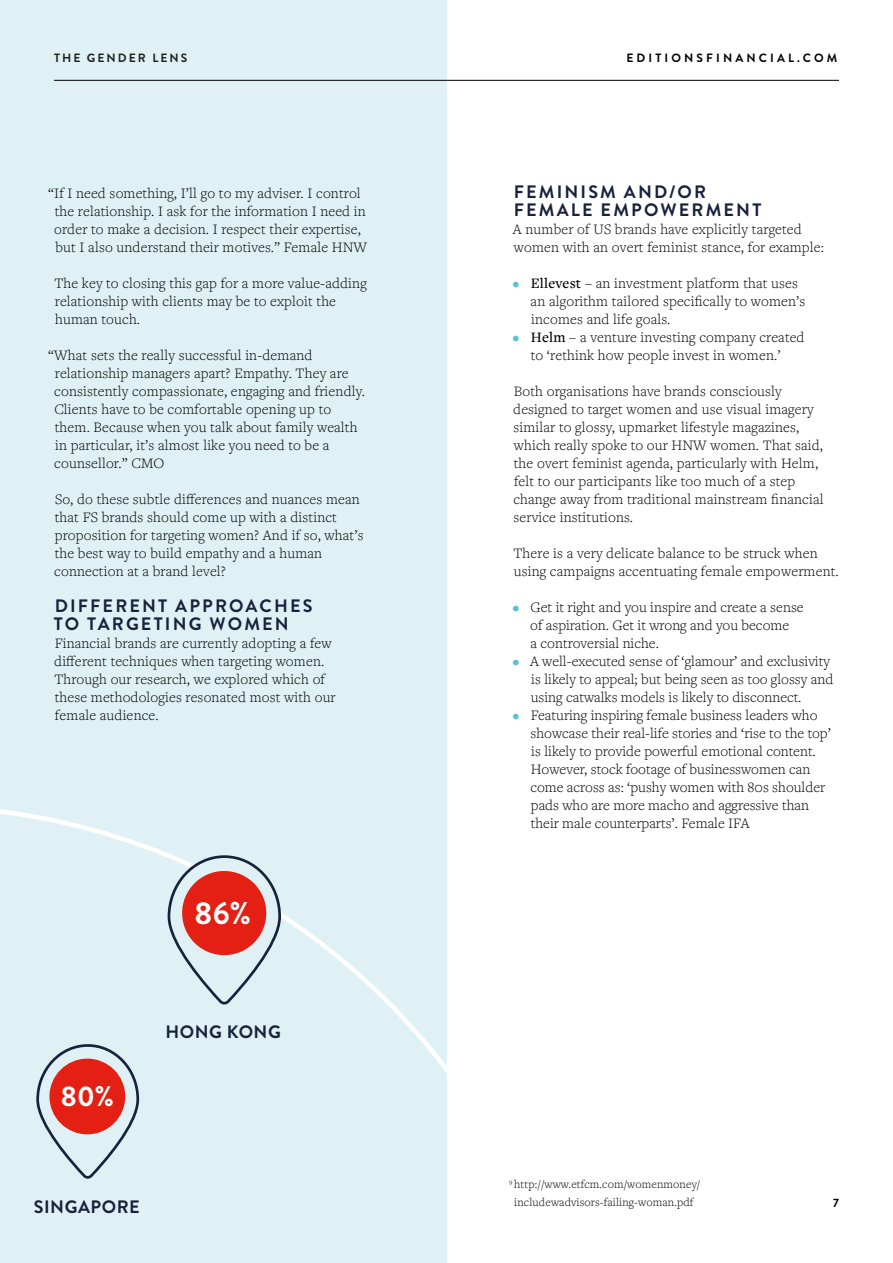
<style>
.page{position:relative;width:893px;height:1263px;background:#fff}
.page>*{position:absolute;margin:0;border:0;box-sizing:border-box;transform-origin:0 0}
.t1{font:700 31.5px "Brandon Grotesque";color:#fff}
.t2{font:700 28.35px "Brandon Grotesque";color:#fff}
.t3{font:700 18px/18px "Brandon Grotesque";letter-spacing:.12em;color:#18223c}
.t4{font:700 18px "Brandon Grotesque";letter-spacing:.03em;color:#18223c}
.t5{font:300 15px/18px "Freight Text Pro";letter-spacing:.01em;color:#000}
.t6{font:300 12px/18px "Freight Text Pro";letter-spacing:.01em;color:#000;text-align:center}
.t7{font:700 12px "Brandon Grotesque";letter-spacing:.26em;color:#000}
.t8{font:700 12px "Brandon Grotesque";letter-spacing:.17em;color:#252322}
.s1{font-weight:500;color:#5ac1d0}
.s2{font-weight:500}
.s3{color:#5ac1d0}
</style>
<div class="page">
<div style="left:0;top:0;width:446px;height:1263px;background:#e0f1f5"></div>
<svg style="left:0;top:809px;width:446px;height:299px"></svg>
<svg style="left:166px;top:854px;width:114px;height:153px"></svg>
<div style="left:182px;top:871px;width:84px;height:84px;background:#e41f13;border-radius:50%"></div>
<svg style="left:35px;top:1043px;width:103px;height:136px"></svg>
<div style="left:49px;top:1058px;width:76px;height:76px;background:#e41f13;border-radius:50%"></div>
<hr style="left:54px;top:80px;width:785px;height:1px;background:#000">
<p class="t8" style="left:54px;top:50px;width:135px">THE GENDER LENS</p>
<p class="t7" style="left:626px;top:50px;width:212px">EDITIONSFINANCIAL.COM</p>
<p class="t5" style="left:48px;top:184px;width:320px;text-align:center">“If I need something, I’ll go to my adviser. I control the relationship. I ask for the information I need in order to make a decision. I respect their expertise, but I also understand their motives.” Female HNW</p>
<p class="t5" style="left:54px;top:274px;width:314px">The key to closing this gap for a more value-adding relationship with clients may be to exploit the human touch.</p>
<p class="t5" style="left:54px;top:346px;width:312px;text-indent:-6px">“What sets the really successful in-demand relationship managers apart? Empathy. They are consistently compassionate, engaging and friendly.<br>Clients have to be comfortable opening up to them. Because when you talk about family wealth in particular, it’s almost like you need to be a counsellor.” CMO</p>
<p class="t5" style="left:54px;top:490px;width:311px">So, do these subtle differences and nuances mean that FS brands should come up with a distinct proposition for targeting women? And if so, what’s the best way to build empathy and a human connection at a brand level?</p>
<p class="t3" style="left:54px;top:597px;width:260px">DIFFERENT APPROACHES<br>TO TARGETING WOMEN</p>
<p class="t5" style="left:54px;top:634px;width:283px">Financial brands are currently adopting a few different techniques when targeting women.<br>Through our research, we explored which of these methodologies resonated most with our female audience.</p>
<h1 class="t1" style="left:195px;top:891px;width:58px">86%</h1>
<h2 class="t2" style="left:61px;top:1077px;width:55px">80%</h2>
<p class="t4" style="left:165px;top:1019px;width:117px">HONG KONG</p>
<p class="t4" style="left:34px;top:1194px;width:108px">SINGAPORE</p>
<p class="t3" style="left:514px;top:183px;width:249px">FEMINISM AND/OR<br>FEMALE EMPOWERMENT</p>
<p class="t5" style="left:513px;top:220px;width:312px">A number of US brands have explicitly targeted women with an overt feminist stance, for example:</p>
<p class="t5" style="left:531px;top:274px;width:276px;text-indent:-18px"><span class="s1">•</span> <span class="s2">Ellevest</span> – an investment platform that uses an algorithm tailored specifically to women’s incomes and life goals.</p>
<p class="t5" style="left:512px;top:328px;width:293px;text-align:center"><span class="s1">•</span> <span class="s2">Helm</span> – a venture investing company created to ‘rethink how people invest in women.’</p>
<p class="t5" style="left:513px;top:382px;width:312px">Both organisations have brands consciously designed to target women and use visual imagery similar to glossy, upmarket lifestyle magazines, which really spoke to our HNW women. That said, the overt feminist agenda, particularly with Helm, felt to our participants like too much of a step change away from traditional mainstream financial service institutions.</p>
<p class="t5" style="left:513px;top:544px;width:327px">There is a very delicate balance to be struck when using campaigns accentuating female empowerment.</p>
<p class="t5" style="left:530px;top:598px;width:275px;text-indent:-18px"><span class="s3">•</span> Get it right and you inspire and create a sense of aspiration. Get it wrong and you become<br>a controversial niche.</p>
<p class="t5" style="left:531px;top:652px;width:304px;text-indent:-18px"><span class="s3">•</span> A well-executed sense of ‘glamour’ and exclusivity is likely to appeal; but being seen as too glossy and using catwalks models is likely to disconnect.</p>
<p class="t5" style="left:530px;top:706px;width:302px;text-indent:-18px"><span class="s3">•</span> Featuring inspiring female business leaders who showcase their real-life stories and ‘rise to the top’ is likely to provide powerful emotional content.<br>However, stock footage of businesswomen can come across as: ‘pushy women with 80s shoulder pads who are more macho and aggressive than their male counterparts’. Female IFA</p>
<p class="t6" style="left:509px;top:1175px;width:192px"><sup>9</sup> http://www.etfcm.com/womenmoney/ includewadvisors-failing-woman.pdf</p>
<p class="t7" style="left:833px;top:1195px;width:7px">7</p>
</div>
